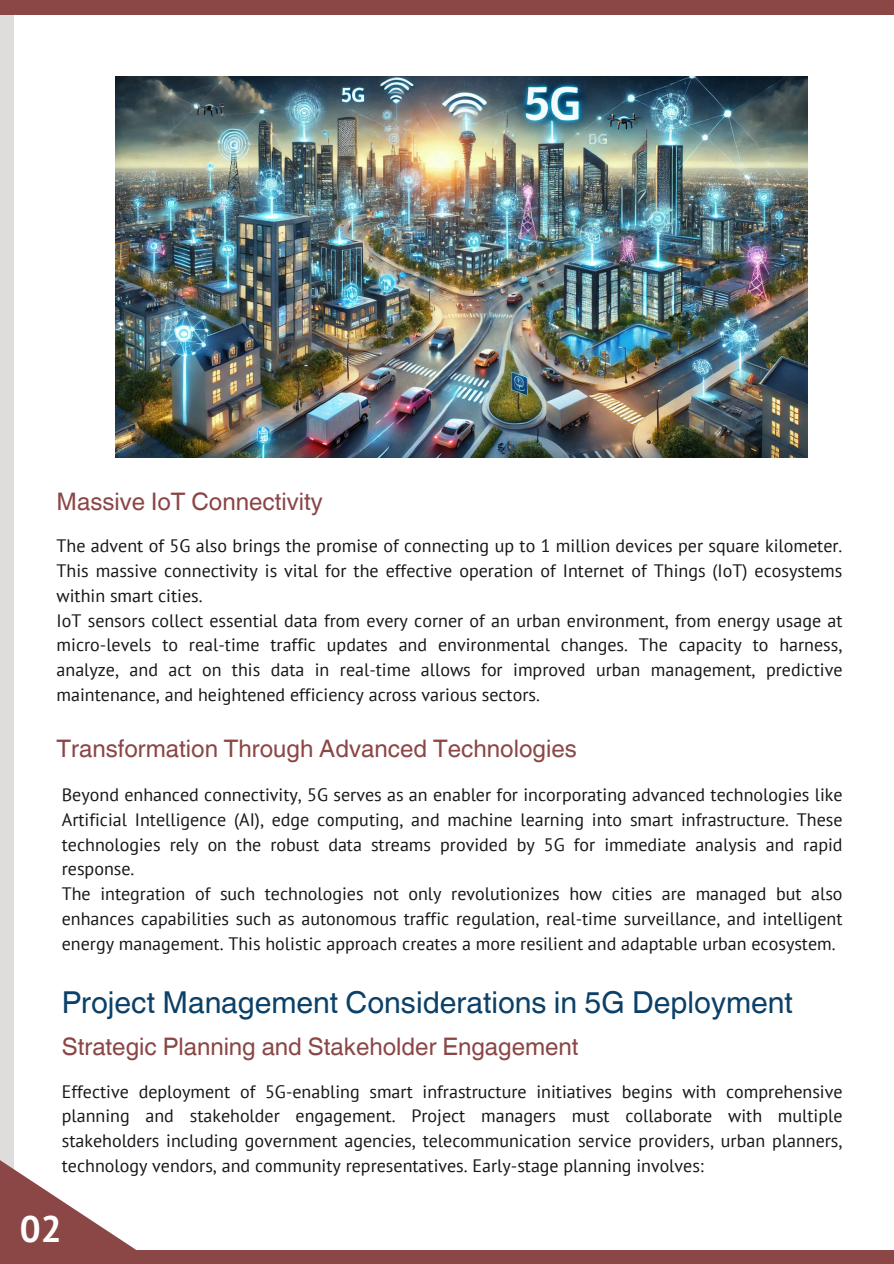
<style>
.page{position:relative;width:894px;height:1264px;background:#fff}
.page>*{position:absolute;margin:0;border:0;box-sizing:border-box;transform-origin:0 0}
.t1{font:700 36.9px "PT Sans";color:#fff}
.t2{font:30.15px "Helvetica World";color:#0b4068}
.t3{font:24.15px "Helvetica World";color:#8b4646}
.t4{font:18px/24.8px "PT Sans";color:#161519;text-align:justify}
</style>
<div class="page">
<div style="left:0;top:15px;width:14px;height:1248px;background:#dfdcdc"></div>
<div style="left:0;top:1250px;width:893px;height:13px;background:#8b4646"></div>
<div style="left:0;top:0;width:893px;height:15px;background:#8b4646"></div>
<svg style="left:0;top:1160px;width:136px;height:90px"></svg>
<img style="left:115px;top:76px;width:692px;height:382px">
<p class="t3" style="left:57px;top:487px;width:268px">Massive IoT Connectivity</p>
<p class="t4" style="left:57px;top:533px;width:787px">The advent of 5G also brings the promise of connecting up to 1 million devices per square kilometer.<br>This massive connectivity is vital for the effective operation of Internet of Things (IoT) ecosystems within smart cities.</p>
<p class="t4" style="left:57px;top:607px;width:787px">IoT sensors collect essential data from every corner of an urban environment, from energy usage at micro-levels to real-time traffic updates and environmental changes. The capacity to harness, analyze, and act on this data in real-time allows for improved urban management, predictive maintenance, and heightened efficiency across various sectors.</p>
<p class="t3" style="left:57px;top:734px;width:521px">Transformation Through Advanced Technologies</p>
<p class="t4" style="left:62px;top:782px;width:782px">Beyond enhanced connectivity, 5G serves as an enabler for incorporating advanced technologies like Artificial Intelligence (AI), edge computing, and machine learning into smart infrastructure. These technologies rely on the robust data streams provided by 5G for immediate analysis and rapid response.</p>
<h2 class="t4" style="left:62px;top:881px;width:782px">The integration of such technologies not only revolutionizes how cities are managed but also enhances capabilities such as autonomous traffic regulation, real-time surveillance, and intelligent energy management. This holistic approach creates a more resilient and adaptable urban ecosystem.</h2>
<h1 class="t2" style="left:62px;top:984px;width:732px">Project Management Considerations in 5G Deployment</h1>
<h2 class="t3" style="left:62px;top:1031px;width:518px">Strategic Planning and Stakeholder Engagement</h2>
<p class="t4" style="left:62px;top:1078px;width:782px">Effective deployment of 5G-enabling smart infrastructure initiatives begins with comprehensive planning and stakeholder engagement. Project managers must collaborate with multiple stakeholders including government agencies, telecommunication service providers, urban planners, technology vendors, and community representatives. Early-stage planning involves:</p>
<h2 class="t1" style="left:20px;top:1204px;width:43px">02</h2>
</div>
